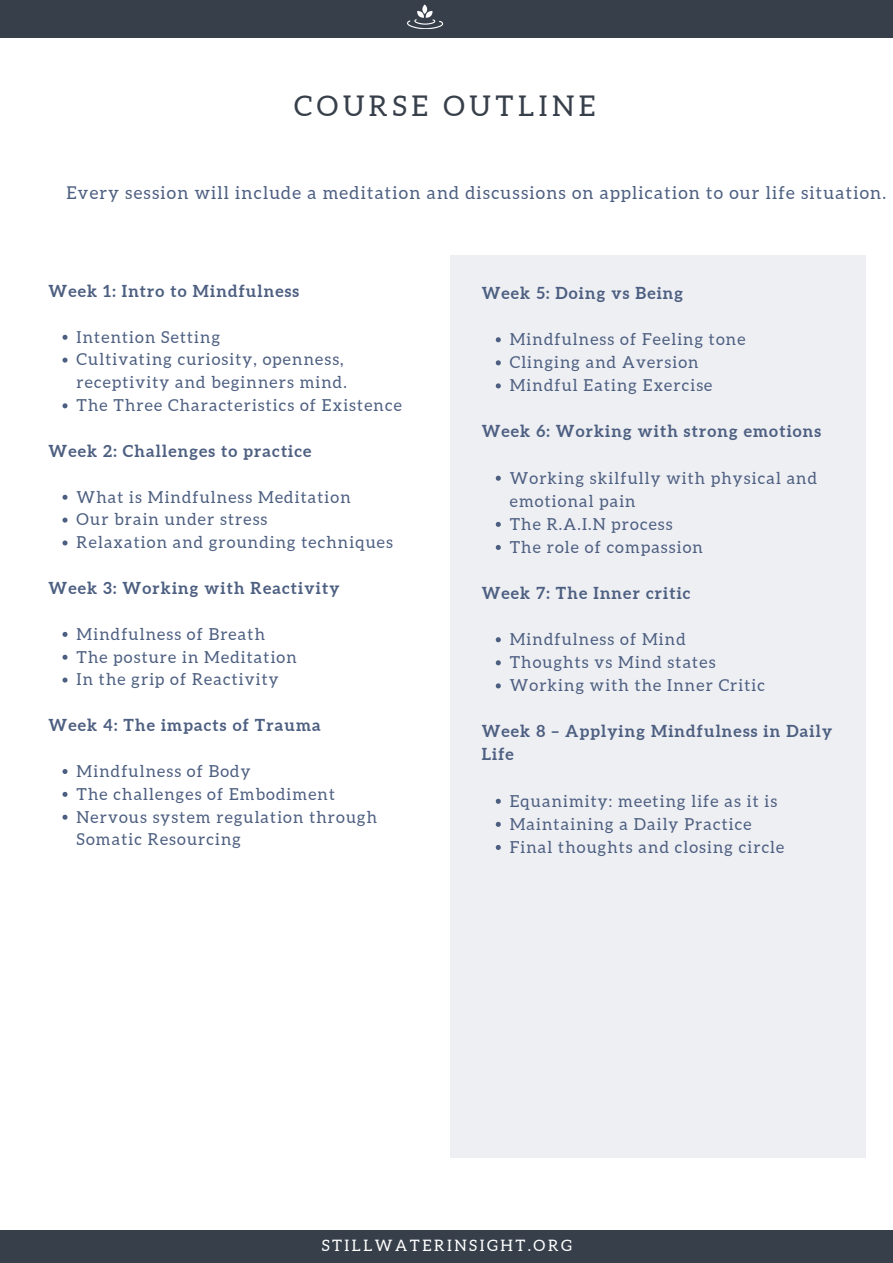
<style>
.page{position:relative;width:893px;height:1263px;background:#fff}
.page>*{position:absolute;margin:0;border:0;box-sizing:border-box;transform-origin:0 0}
.t1{font:28.5px "Aleo";letter-spacing:.16em;color:#373f4a}
.t2{font:17.62px "Aleo";letter-spacing:.07em;color:#4d5f81}
.t3{font:16.5px/22.9px "Aleo";letter-spacing:.07em;color:#4d5f81}
.t4{font:700 16.5px/23.1px "Aleo";letter-spacing:.07em;color:#4d5f81}
.t5{font:15.75px "Aleo";letter-spacing:.16em;color:#fff}
</style>
<div class="page">
<div style="left:0;top:0;width:893px;height:38px;background:#373f4a"></div>
<div style="left:450px;top:255px;width:415px;height:903px;background:#eeeff3"></div>
<svg style="left:62px;top:335px;width:6px;height:5px"></svg>
<svg style="left:62px;top:358px;width:6px;height:5px"></svg>
<svg style="left:62px;top:403px;width:6px;height:5px"></svg>
<svg style="left:62px;top:495px;width:6px;height:5px"></svg>
<svg style="left:62px;top:518px;width:6px;height:5px"></svg>
<svg style="left:62px;top:540px;width:6px;height:5px"></svg>
<svg style="left:62px;top:632px;width:6px;height:5px"></svg>
<svg style="left:62px;top:655px;width:6px;height:5px"></svg>
<svg style="left:62px;top:677px;width:6px;height:6px"></svg>
<svg style="left:62px;top:769px;width:6px;height:5px"></svg>
<svg style="left:62px;top:792px;width:6px;height:5px"></svg>
<svg style="left:62px;top:815px;width:6px;height:5px"></svg>
<svg style="left:496px;top:337px;width:5px;height:5px"></svg>
<svg style="left:496px;top:360px;width:5px;height:5px"></svg>
<svg style="left:496px;top:383px;width:5px;height:5px"></svg>
<svg style="left:496px;top:476px;width:5px;height:5px"></svg>
<svg style="left:496px;top:522px;width:5px;height:5px"></svg>
<svg style="left:496px;top:545px;width:5px;height:5px"></svg>
<svg style="left:496px;top:637px;width:5px;height:5px"></svg>
<svg style="left:496px;top:660px;width:5px;height:5px"></svg>
<svg style="left:496px;top:683px;width:5px;height:5px"></svg>
<svg style="left:496px;top:799px;width:5px;height:5px"></svg>
<svg style="left:496px;top:822px;width:5px;height:5px"></svg>
<svg style="left:496px;top:845px;width:5px;height:5px"></svg>
<img style="left:407px;top:4px;width:37px;height:25px">
<div style="left:0;top:1231px;width:893px;height:32px;background:#373f4a"></div>
<p class="t1" style="left:294px;top:90px;width:303px">COURSE OUTLINE</p>
<p class="t2" style="left:66px;top:183px;width:821px">Every session will include a meditation and discussions on application to our life situation.</p>
<p class="t4" style="left:49px;top:279px;width:252px">Week 1: Intro to Mindfulness</p>
<p class="t3" style="left:77px;top:325px;width:145px">Intention Setting</p>
<p class="t3" style="left:77px;top:348px;width:272px">Cultivating curiosity, openness, receptivity and beginners mind.</p>
<p class="t3" style="left:77px;top:394px;width:327px">The Three Characteristics of Existence</p>
<p class="t4" style="left:49px;top:439px;width:264px">Week 2: Challenges to practice</p>
<p class="t3" style="left:77px;top:485px;width:275px">What is Mindfulness Meditation</p>
<p class="t3" style="left:77px;top:508px;width:192px">Our brain under stress</p>
<p class="t3" style="left:77px;top:531px;width:318px">Relaxation and grounding techniques</p>
<p class="t4" style="left:49px;top:576px;width:292px">Week 3: Working with Reactivity</p>
<p class="t3" style="left:77px;top:622px;width:190px">Mindfulness of Breath</p>
<p class="t3" style="left:77px;top:645px;width:222px">The posture in Meditation</p>
<p class="t3" style="left:77px;top:668px;width:204px">In the grip of Reactivity</p>
<p class="t4" style="left:49px;top:713px;width:274px">Week 4: The impacts of Trauma</p>
<p class="t3" style="left:77px;top:759px;width:175px">Mindfulness of Body</p>
<p class="t3" style="left:77px;top:782px;width:260px">The challenges of Embodiment</p>
<p class="t3" style="left:77px;top:805px;width:302px">Nervous system regulation through<br>Somatic Resourcing</p>
<p class="t4" style="left:482px;top:281px;width:203px">Week 5: Doing vs Being</p>
<p class="t3" style="left:510px;top:328px;width:237px">Mindfulness of Feeling tone</p>
<p class="t3" style="left:510px;top:351px;width:190px">Clinging and Aversion</p>
<p class="t3" style="left:510px;top:374px;width:204px">Mindful Eating Exercise</p>
<p class="t4" style="left:482px;top:420px;width:341px">Week 6: Working with strong emotions</p>
<p class="t3" style="left:510px;top:466px;width:309px;line-height:23.1px">Working skilfully with physical and emotional pain</p>
<p class="t3" style="left:510px;top:512px;width:164px">The R.A.I.N process</p>
<p class="t3" style="left:510px;top:535px;width:195px">The role of compassion</p>
<p class="t4" style="left:482px;top:581px;width:210px">Week 7: The Inner critic</p>
<p class="t3" style="left:510px;top:628px;width:177px">Mindfulness of Mind</p>
<p class="t3" style="left:510px;top:651px;width:207px">Thoughts vs Mind states</p>
<p class="t3" style="left:510px;top:674px;width:257px">Working with the Inner Critic</p>
<p class="t4" style="left:482px;top:720px;width:352px">Week 8 – Applying Mindfulness in Daily<br>Life</p>
<p class="t3" style="left:510px;top:789px;width:269px">Equanimity: meeting life as it is</p>
<p class="t3" style="left:510px;top:812px;width:243px">Maintaining a Daily Practice</p>
<p class="t3" style="left:510px;top:835px;width:276px">Final thoughts and closing circle</p>
<p class="t5" style="left:322px;top:1236px;width:252px">STILLWATERINSIGHT.ORG</p>
</div>
